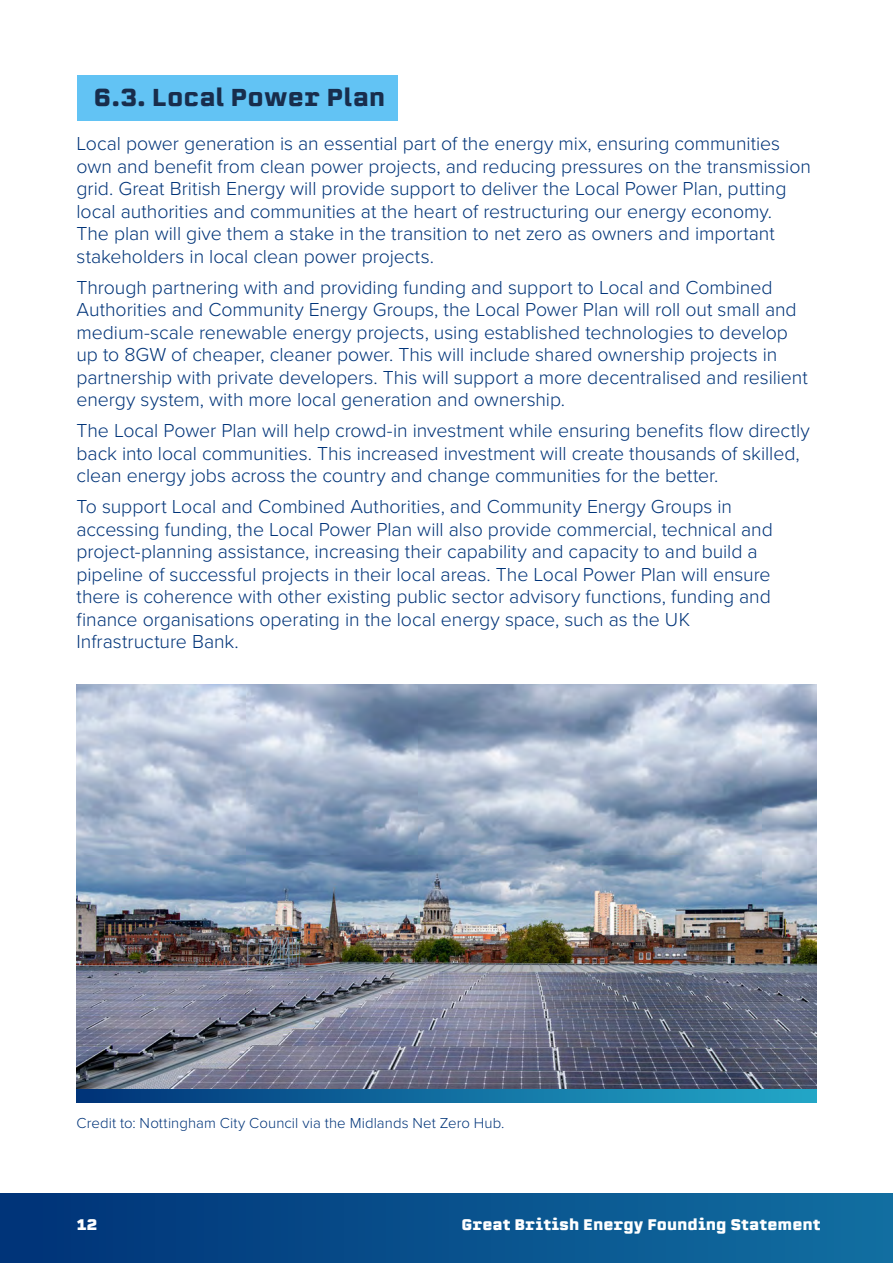
<style>
.page{position:relative;width:893px;height:1263px;background:#fff}
.page>*{position:absolute;margin:0;border:0;box-sizing:border-box;transform-origin:0 0}
.Heading_3_SKY_Numbered{font:700 24px "Erbaum";letter-spacing:.01em;color:#182d4c}
.t1{font:300 19.5px/22.5px "Proxima Nova";letter-spacing:-.005em;color:#003479}
.t2{font:300 15px "Proxima Nova";letter-spacing:.005em;color:#003479}
.t3{font:900 15px "Erbaum";color:#fff}
</style>
<div class="page">
<div style="left:0;top:1193px;width:893px;height:70px;background:linear-gradient(to right,#003277,#126fa1)"></div>
<div style="left:77px;top:75px;width:321px;height:45px;background:#62c3f4"></div>
<img style="left:77px;top:685px;width:739px;height:405px">
<svg style="left:77px;top:1090px;width:739px;height:12px"></svg>
<h3 class="Heading_3_SKY_Numbered" style="left:94px;top:80px;width:293px">6.3. Local Power Plan</h3>
<p class="t1" style="left:77px;top:131px;width:736px">Local power generation is an essential part of the energy mix, ensuring communities own and benefit from clean power projects, and reducing pressures on the transmission grid. Great British Energy will provide support to deliver the Local Power Plan, putting local authorities and communities at the heart of restructuring our energy economy.<br>The plan will give them a stake in the transition to net zero as owners and important stakeholders in local clean power projects.</p>
<p class="t1" style="left:77px;top:275px;width:733px">Through partnering with and providing funding and support to Local and Combined Authorities and Community Energy Groups, the Local Power Plan will roll out small and medium‑scale renewable energy projects, using established technologies to develop up to 8G W of cheaper, cleaner power. This will include shared ownership projects in partnership with private developers. This will support a more decentralised and resilient energy system, with more local generation and ownership.</p>
<p class="t1" style="left:77px;top:418px;width:735px">The Local Power Plan will help crowd‑in investment while ensuring benefits flow directly back into local communities. This increased investment will create thousands of skilled, clean energy jobs across the country and change communities for the better.</p>
<p class="t1" style="left:77px;top:494px;width:698px">To support Local and Combined Authorities, and Community Energy Groups in accessing funding, the Local Power Plan will also provide commercial, technical and project‑planning assistance, increasing their capability and capacity to and build a pipeline of successful projects in their local areas. The Local Power Plan will ensure there is coherence with other existing public sector advisory functions, funding and finance organisations operating in the local energy space, such as the U K Infrastructure Bank.</p>
<p class="t2" style="left:77px;top:1112px;width:430px">Credit to: Nottingham City Council via the Midlands Net Zero Hub.</p>
<p class="t3" style="left:77px;top:1213px;width:22px">12</p>
<p class="t3" style="left:461px;top:1213px;width:361px">Great British Energy Founding Statement</p>
</div>
